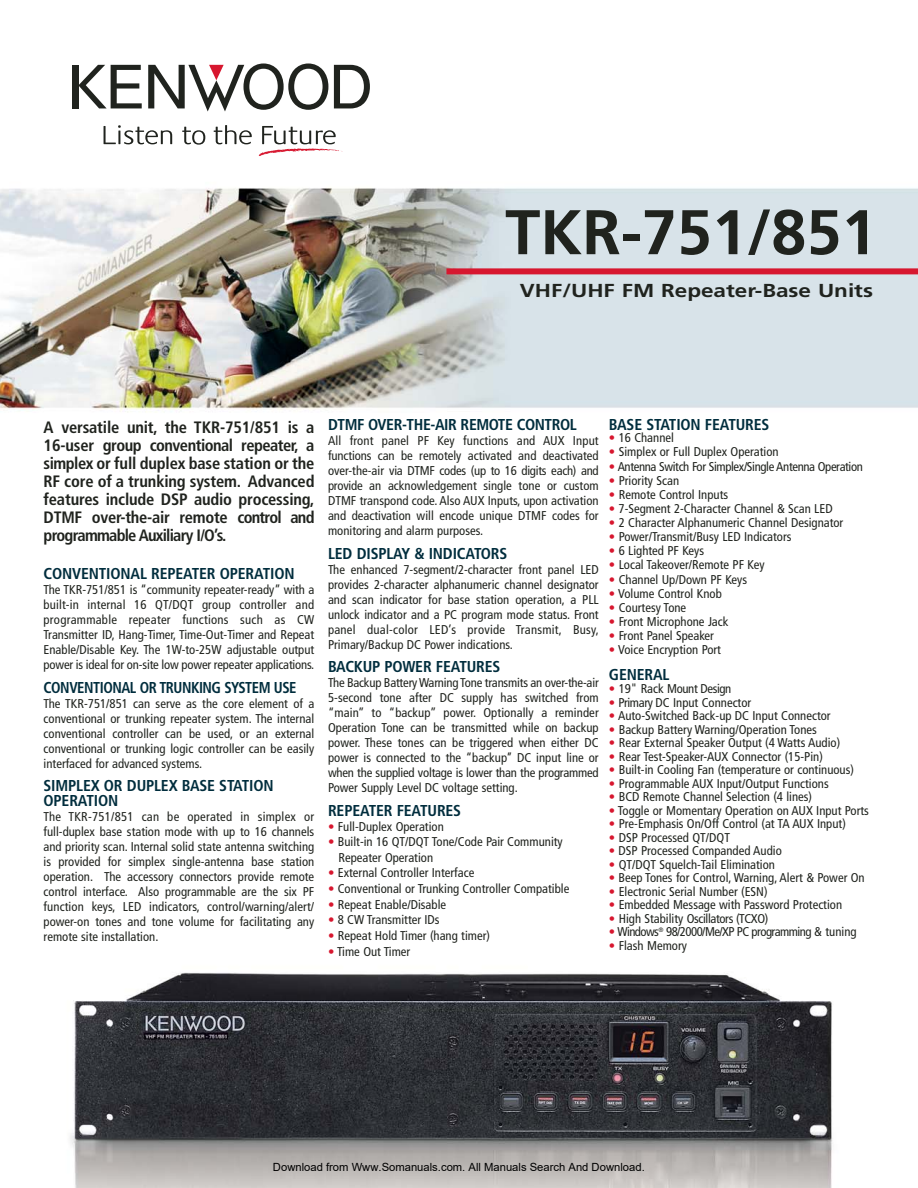
<style>
.page{position:relative;width:918px;height:1188px;background:#fff}
.page>*{position:absolute;margin:0;border:0;box-sizing:border-box;transform-origin:0 0}
.t1{font:700 63px "Frutiger";color:#20231e}
.t2{font:700 18.75px "Frutiger";color:#20231e;scale:1.2 1}
.t3{font:700 condensed 16.5px/18px "Frutiger";letter-spacing:-.045em;color:#20231e;text-align:justify}
.t4{font:700 condensed 15.75px/15px "Frutiger";letter-spacing:-.01em;color:#002d3d}
.t5{font:700 condensed 15.75px "Frutiger";letter-spacing:-.03em;color:#002d3d;scale:.93 1}
.t6{font:condensed 12.75px/15px "Frutiger";color:#20231e;text-align:justify}
.t7{font:condensed 12.75px "Frutiger";letter-spacing:-.03em;color:#20231e}
.t8{font:condensed 12.75px "Frutiger";letter-spacing:-.045em;color:#20231e}
.t9{font:11.25px "Arial";color:#000}
.s1{color:#d7172f}
</style>
<div class="page">
<img style="left:0;top:64px;width:918px;height:1124px">
<div style="left:446px;top:268px;width:472px;height:6px;background:#d7172f"></div>
<div style="left:72px;top:65px;width:6px;height:43px;background:#20231e"></div>
<svg style="left:78px;top:65px;width:64px;height:43px"></svg>
<svg style="left:334px;top:65px;width:36px;height:43px"></svg>
<svg style="left:148px;top:63px;width:180px;height:48px"></svg>
<svg style="left:104px;top:125px;width:68px;height:19px"></svg>
<svg style="left:182px;top:127px;width:23px;height:18px"></svg>
<svg style="left:214px;top:125px;width:38px;height:19px"></svg>
<svg style="left:259px;top:126px;width:84px;height:30px"></svg>
<h1 class="t1" style="left:505px;top:207px;width:373px">TKR-751/851</h1>
<h2 class="t2" style="left:520px;top:283px;width:296px">VHF/UHF FM Repeater-Base Units</h2>
<p class="t3" style="left:44px;top:420px;width:272px">A versatile unit, the TKR-751/851 is a 16-user group conventional repeater, a simplex or full duplex base station or the RF core of a trunking system. Advanced features include DSP audio processing, DTMF over-the-air remote control and programmable Auxiliary I/O’s.</p>
<p class="t4" style="left:44px;top:568px;width:253px">CONVENTIONAL REPEATER OPERATION</p>
<p class="t6" style="left:44px;top:583px;width:272px">The TKR-751/851 is “community repeater-ready” with a built-in internal 16 QT/DQT group controller and programmable repeater functions such as CW Transmitter ID, Hang-Timer, Time-Out-Timer and Repeat Enable/Disable Key. The 1W-to-25W adjustable output power is ideal for on-site low power repeater applications.</p>
<p class="t5" style="left:44px;top:681px;width:274px">CONVENTIONAL OR TRUNKING SYSTEM USE</p>
<p class="t6" style="left:44px;top:697px;width:272px">The TKR-751/851 can serve as the core element of a conventional or trunking repeater system. The internal conventional controller can be used, or an external conventional or trunking logic controller can be easily interfaced for advanced systems.</p>
<p class="t4" style="left:44px;top:780px;width:232px">SIMPLEX OR DUPLEX BASE STATION<br>OPERATION</p>
<p class="t6" style="left:44px;top:811px;width:272px">The TKR-751/851 can be operated in simplex or full-duplex base station mode with up to 16 channels and priority scan. Internal solid state antenna switching is provided for simplex single-antenna base station operation. The accessory connectors provide remote control interface. Also programmable are the six PF function keys, LED indicators, control/warning/alert/ power-on tones and tone volume for facilitating any remote site installation.</p>
<p class="t4" style="left:328px;top:419px;width:250px">DTMF OVER-THE-AIR REMOTE CONTROL</p>
<p class="t6" style="left:328px;top:434px;width:272px">All front panel PF Key functions and AUX Input functions can be remotely activated and deactivated over-the-air via DTMF codes (up to 16 digits each) and provide an acknowledgement single tone or custom DTMF transpond code. Also AUX Inputs, upon activation and deactivation will encode unique DTMF codes for monitoring and alarm purposes.</p>
<p class="t4" style="left:328px;top:547px;width:181px">LED DISPLAY &amp; INDICATORS</p>
<p class="t6" style="left:328px;top:563px;width:272px">The enhanced 7-segment/2-character front panel LED provides 2-character alphanumeric channel designator and scan indicator for base station operation, a PLL unlock indicator and a PC program mode status. Front panel dual-color LED’s provide Transmit, Busy, Primary/Backup DC Power indications.</p>
<p class="t4" style="left:328px;top:661px;width:174px">BACKUP POWER FEATURES</p>
<p class="t6" style="left:328px;top:676px;width:272px">The Backup Battery Warning Tone transmits an over-the-air 5-second tone after DC supply has switched from “main’’ to “backup’’ power. Optionally a reminder Operation Tone can be transmitted while on backup power. These tones can be triggered when either DC power is connected to the “backup’’ DC input line or when the supplied voltage is lower than the programmed Power Supply Level DC voltage setting.</p>
<p class="t4" style="left:328px;top:804px;width:135px">REPEATER FEATURES</p>
<p class="t6" style="left:328px;top:820px;width:117px"><span class="s1">•</span> Full-Duplex Operation</p>
<p class="t6" style="left:338px;top:835px;width:226px;line-height:15.6px;text-indent:-10px"><span class="s1">•</span> Built-in 16 QT/DQT Tone/Code Pair Community<br>Repeater Operation</p>
<p class="t6" style="left:328px;top:867px;width:148px"><span class="s1">•</span> External Controller Interface</p>
<p class="t6" style="left:328px;top:882px;width:243px"><span class="s1">•</span> Conventional or Trunking Controller Compatible</p>
<p class="t6" style="left:328px;top:898px;width:120px"><span class="s1">•</span> Repeat Enable/Disable</p>
<p class="t6" style="left:328px;top:913px;width:113px"><span class="s1">•</span> 8 CW Transmitter IDs</p>
<p class="t6" style="left:328px;top:929px;width:163px"><span class="s1">•</span> Repeat Hold Timer (hang timer)</p>
<p class="t6" style="left:328px;top:945px;width:84px"><span class="s1">•</span> Time Out Timer</p>
<p class="t4" style="left:609px;top:419px;width:162px">BASE STATION FEATURES</p>
<p class="t6" style="left:609px;top:431px;width:67px"><span class="s1">•</span> 16 Channel</p>
<p class="t6" style="left:609px;top:446px;width:171px"><span class="s1">•</span> Simplex or Full Duplex Operation</p>
<p class="t7" style="left:609px;top:461px;width:256px"><span class="s1">•</span> Antenna Switch For Simplex/Single Antenna Operation</p>
<p class="t6" style="left:609px;top:474px;width:72px"><span class="s1">•</span> Priority Scan</p>
<p class="t6" style="left:609px;top:488px;width:121px"><span class="s1">•</span> Remote Control Inputs</p>
<p class="t6" style="left:609px;top:502px;width:225px"><span class="s1">•</span> 7-Segment 2-Character Channel &amp; Scan LED</p>
<p class="t6" style="left:609px;top:516px;width:236px"><span class="s1">•</span> 2 Character Alphanumeric Channel Designator</p>
<p class="t6" style="left:609px;top:530px;width:184px"><span class="s1">•</span> Power/Transmit/Busy LED Indicators</p>
<p class="t6" style="left:609px;top:544px;width:97px"><span class="s1">•</span> 6 Lighted PF Keys</p>
<p class="t6" style="left:609px;top:559px;width:157px"><span class="s1">•</span> Local Takeover/Remote PF Key</p>
<p class="t6" style="left:609px;top:573px;width:140px"><span class="s1">•</span> Channel Up/Down PF Keys</p>
<p class="t6" style="left:609px;top:587px;width:114px"><span class="s1">•</span> Volume Control Knob</p>
<p class="t6" style="left:609px;top:601px;width:79px"><span class="s1">•</span> Courtesy Tone</p>
<p class="t6" style="left:609px;top:615px;width:121px"><span class="s1">•</span> Front Microphone Jack</p>
<p class="t6" style="left:609px;top:629px;width:107px"><span class="s1">•</span> Front Panel Speaker</p>
<p class="t6" style="left:609px;top:643px;width:114px"><span class="s1">•</span> Voice Encryption Port</p>
<p class="t4" style="left:609px;top:668px;width:62px">GENERAL</p>
<p class="t7" style="left:609px;top:684px;width:124px"><span class="s1">•</span> 19" Rack Mount Design</p>
<p class="t6" style="left:609px;top:696px;width:144px"><span class="s1">•</span> Primary DC Input Connector</p>
<p class="t6" style="left:609px;top:709px;width:223px"><span class="s1">•</span> Auto-Switched Back-up DC Input Connector</p>
<p class="t6" style="left:609px;top:723px;width:209px"><span class="s1">•</span> Backup Battery Warning/Operation Tones</p>
<p class="t6" style="left:609px;top:736px;width:233px"><span class="s1">•</span> Rear External Speaker Output (4 Watts Audio)</p>
<p class="t6" style="left:609px;top:750px;width:215px"><span class="s1">•</span> Rear Test-Speaker-AUX Connector (15-Pin)</p>
<p class="t6" style="left:609px;top:763px;width:247px"><span class="s1">•</span> Built-in Cooling Fan (temperature or continuous)</p>
<p class="t6" style="left:609px;top:777px;width:221px"><span class="s1">•</span> Programmable AUX Input/Output Functions</p>
<p class="t6" style="left:609px;top:790px;width:205px"><span class="s1">•</span> BCD Remote Channel Selection (4 lines)</p>
<p class="t6" style="left:609px;top:804px;width:261px"><span class="s1">•</span> Toggle or Momentary Operation on AUX Input Ports</p>
<p class="t6" style="left:609px;top:817px;width:238px"><span class="s1">•</span> Pre-Emphasis On/Off Control (at TA AUX Input)</p>
<p class="t6" style="left:609px;top:831px;width:123px"><span class="s1">•</span> DSP Processed QT/DQT</p>
<p class="t6" style="left:609px;top:844px;width:174px"><span class="s1">•</span> DSP Processed Companded Audio</p>
<p class="t6" style="left:609px;top:858px;width:168px"><span class="s1">•</span> QT/DQT Squelch-Tail Elimination</p>
<p class="t6" style="left:609px;top:871px;width:257px"><span class="s1">•</span> Beep Tones for Control, Warning, Alert &amp; Power On</p>
<p class="t6" style="left:609px;top:885px;width:160px"><span class="s1">•</span> Electronic Serial Number (ESN)</p>
<p class="t6" style="left:609px;top:898px;width:235px"><span class="s1">•</span> Embedded Message with Password Protection</p>
<p class="t7" style="left:609px;top:913px;width:161px"><span class="s1">•</span> High Stability Oscillators (TCXO)</p>
<p class="t8" style="left:609px;top:927px;width:249px"><span class="s1">•</span> Windows<sup>®</sup> 98/2000/Me/XP PC programming &amp; tuning</p>
<p class="t6" style="left:609px;top:939px;width:80px"><span class="s1">•</span> Flash Memory</p>
<p class="t9" style="left:273px;top:1160px;width:373px">Download from Www.Somanuals.com. All Manuals Search And Download.</p>
</div>
